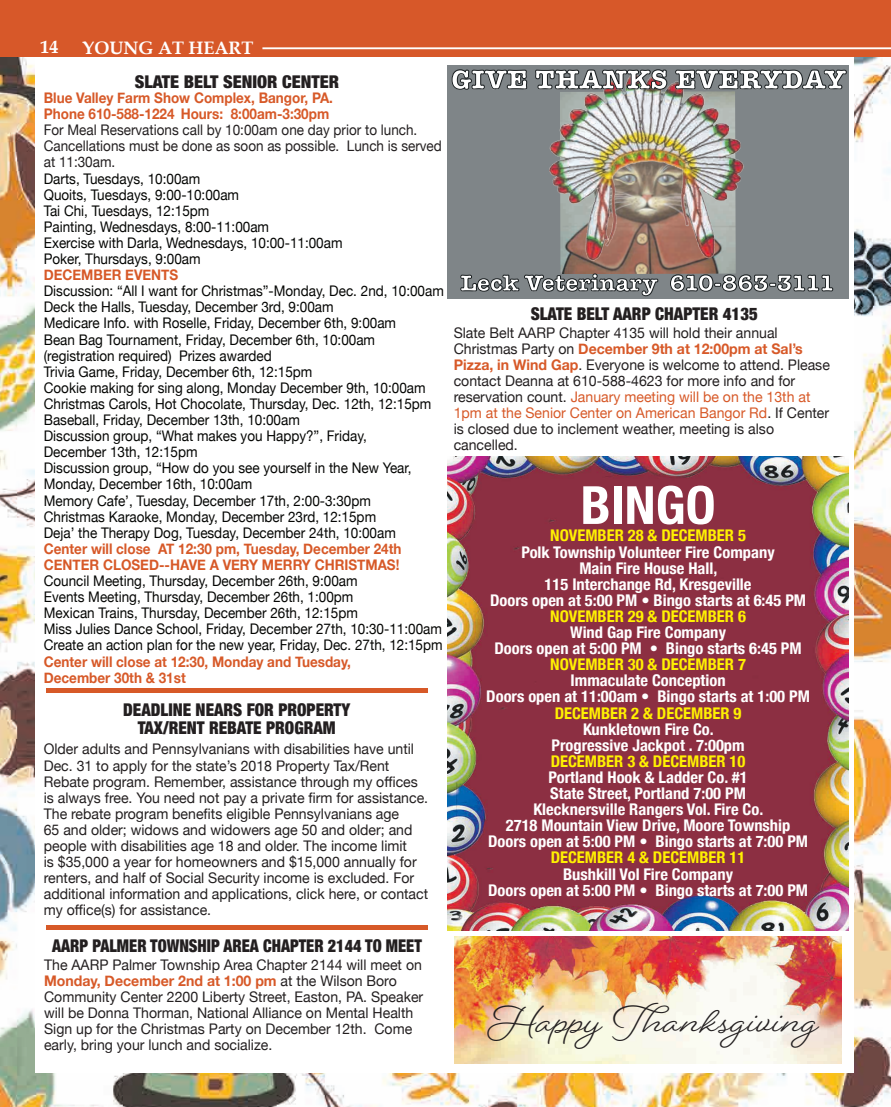
<style>
.page{position:relative;width:891px;height:1107px;background:#fff}
.page>*{position:absolute;margin:0;border:0;box-sizing:border-box;transform-origin:0 0}
.t1{font:700 condensed 52.65px "Helvetica Neue";color:#fff}
.t2{font:700 39.45px "Beloved Script";letter-spacing:.015em;color:#231f20;scale:1.13 1}
.t3{font:700 27.75px "American Typewriter";color:#fff}
.t4{font:700 23.4px "American Typewriter";color:#fff}
.t5{font:700 18px "Book Antiqua";color:#fff}
.t6{font:900 condensed 17.55px/17.5px "Helvetica Neue";color:#231f20;text-align:center;scale:.96 1}
.t7{font:900 condensed 17.55px "Helvetica Neue";color:#231f20;scale:.92 1}
.t8{font:900 condensed 17.55px "Helvetica Neue";color:#231f20}
.t9{font:700 condensed 16.05px/16px "Helvetica Neue";color:#fff;text-align:center}
.t10{font:700 condensed 16.05px "Helvetica Neue";color:#fff101}
.t11{font:14.7px/16px "Helvetica Neue";color:#231f20;scale:.96 1}
.t12{font:14.7px/16px "Helvetica Neue";color:#040503;scale:.92 1}
.t13{font:700 14.7px/16px "Helvetica Neue";color:#d75928;scale:.92 1}
.t14{font:14.7px/16px "Helvetica Neue";color:#231f20;scale:.92 1}
.s1{font-weight:700;color:#d75928}
.s2{color:#d75928}
</style>
<div class="page">
<img style="left:0;top:57px;width:891px;height:1050px">
<div style="left:35px;top:34px;width:819px;height:1039px;background:#fff"></div>
<div style="left:0;top:0;width:891px;height:57px;background:#d75829"></div>
<hr style="left:262px;top:47px;width:629px;height:2px;background:#fff">
<hr style="left:46px;top:688px;width:382px;height:4px;background:#d75928">
<img style="left:447px;top:456px;width:402px;height:475px">
<hr style="left:46px;top:926px;width:382px;height:4px;background:#d75928">
<div style="left:447px;top:65px;width:402px;height:234px;background:#7f8588"></div>
<img style="left:560px;top:265px;width:176px;height:9px">
<svg style="left:460px;top:273px;width:199px;height:24px"></svg>
<svg style="left:670px;top:274px;width:164px;height:18px"></svg>
<img style="left:549px;top:82px;width:195px;height:183px">
<svg style="left:451px;top:69px;width:76px;height:21px"></svg>
<svg style="left:535px;top:69px;width:133px;height:21px"></svg>
<svg style="left:675px;top:69px;width:172px;height:21px"></svg>
<img style="left:454px;top:936px;width:388px;height:128px">
<p class="t5" style="left:40px;top:35px;width:19px">14</p>
<p class="t5" style="left:83px;top:35px;width:172px">YOUNG AT HEART</p>
<p class="t8" style="left:135px;top:67px;width:206px">SLATE BELT SENIOR CENTER</p>
<p class="t13" style="left:44px;top:90px;width:316px">Blue Valley Farm Show Complex, Bangor, PA.<br>Phone 610-588-1224 Hours: 8:00am-3:30pm</p>
<p class="t14" style="left:44px;top:123px;width:434px">For Meal Reservations call by 10:00am one day prior to lunch.<br>Cancellations must be done as soon as possible. Lunch is served at 11:30am.</p>
<p class="t12" style="left:44px;top:171px;width:326px">Darts, Tuesdays, 10:00am<br>Quoits, Tuesdays, 9:00-10:00am<br>Tai Chi, Tuesdays, 12:15pm<br>Painting, Wednesdays, 8:00-11:00am<br>Exercise with Darla, Wednesdays, 10:00-11:00am Poker, Thursdays, 9:00am</p>
<p class="t13" style="left:44px;top:267px;width:148px">DECEMBER EVENTS</p>
<p class="t12" style="left:44px;top:284px;width:436px">Discussion: “All I want for Christmas”-Monday, Dec. 2nd, 10:00am Deck the Halls, Tuesday, December 3rd, 9:00am<br>Medicare Info. with Roselle, Friday, December 6th, 9:00am<br>Bean Bag Tournament, Friday, December 6th, 10:00am (registration required) Prizes awarded<br>Trivia Game, Friday, December 6th, 12:15pm<br>Cookie making for sing along, Monday December 9th, 10:00am Christmas Carols, Hot Chocolate, Thursday, Dec. 12th, 12:15pm Baseball, Friday, December 13th, 10:00am<br>Discussion group, “What makes you Happy?”, Friday,<br>December 13th, 12:15pm<br>Discussion group, “How do you see yourself in the New Year, Monday, December 16th, 10:00am<br>Memory Cafe’, Tuesday, December 17th, 2:00-3:30pm<br>Christmas Karaoke, Monday, December 23rd, 12:15pm<br>Deja’ the Therapy Dog, Tuesday, December 24th, 10:00am</p>
<p class="t13" style="left:44px;top:541px;width:390px">Center will close AT 12:30 pm, Tuesday, December 24th<br>CENTER CLOSED--HAVE A VERY MERRY CHRISTMAS!</p>
<p class="t12" style="left:44px;top:574px;width:435px">Council Meeting, Thursday, December 26th, 9:00am<br>Events Meeting, Thursday, December 26th, 1:00pm<br>Mexican Trains, Thursday, December 26th, 12:15pm<br>Miss Julies Dance School, Friday, December 27th, 10:30-11:00am Create an action plan for the new year, Friday, Dec. 27th, 12:15pm</p>
<p class="t13" style="left:44px;top:654px;width:335px">Center will close at 12:30, Monday and Tuesday,<br>December 30th &amp; 31st</p>
<p class="t6" style="left:123px;top:700px;width:238px">DEADLINE NEARS FOR PROPERTY<br>TAX/RENT REBATE PROGRAM</p>
<p class="t11" style="left:44px;top:742px;width:402px">Older adults and Pennsylvanians with disabilities have until Dec. 31 to apply for the state’s 2018 Property Tax/Rent Rebate program. Remember, assistance through my offices is always free. You need not pay a private firm for assistance.<br>The rebate program benefits eligible Pennsylvanians age<br>65 and older; widows and widowers age 50 and older; and people with disabilities age 18 and older. The income limit<br>is $35,000 a year for homeowners and $15,000 annually for renters, and half of Social Security income is excluded. For additional information and applications, click here, or contact my office(s) for assistance.</p>
<p class="t7" style="left:52px;top:931px;width:403px">AARP PALMER TOWNSHIP AREA CHAPTER 2144 TO MEET</p>
<p class="t11" style="left:44px;top:958px;width:397px">The AARP Palmer Township Area Chapter 2144 will meet on <span class="s1">Monday, December 2nd at 1:00 pm</span> at the Wilson Boro Community Center 2200 Liberty Street, Easton, PA. Speaker will be Donna Thorman, National Alliance on Mental Health Sign up for the Christmas Party on December 12th. Come early, bring your lunch and socialize.</p>
<h3 class="t3" style="left:451px;top:56px;width:396px">GIVE THANKS EVERYDAY</h3>
<h3 class="t4" style="left:460px;top:263px;width:376px">Leck Veterinary 610-863-3111</h3>
<p class="t6" style="left:531px;top:304px;width:238px">SLATE BELT AARP CHAPTER 4135</p>
<p class="t11" style="left:454px;top:325px;width:393px">Slate Belt AARP Chapter 4135 will hold their annual Christmas Party on <span class="s1">December 9th at 12:00pm at Sal’s Pizza, in Wind Gap</span>. Everyone is welcome to attend. Please contact Deanna at 610-588-4623 for more info and for reservation count. <span class="s2">January meeting will be on the 13th at 1pm at the Senior Center on American Bangor Rd</span>. If Center is closed due to inclement weather, meeting is also cancelled.</p>
<h1 class="t1" style="left:581px;top:461px;width:136px">BINGO</h1>
<p class="t10" style="left:550px;top:522px;width:197px">NOVEMBER 28 &amp; DECEMBER 5</p>
<p class="t9" style="left:490px;top:543px;width:318px">Polk Township Volunteer Fire Company<br>Main Fire House Hall,<br>115 Interchange Rd, Kresgeville<br>Doors open at 5:00 PM • Bingo starts at 6:45 PM</p>
<p class="t10" style="left:550px;top:603px;width:197px">NOVEMBER 29 &amp; DECEMBER 6</p>
<p class="t9" style="left:495px;top:623px;width:309px">Wind Gap Fire Company<br>Doors open at 5:00 PM • Bingo starts 6:45 PM</p>
<p class="t10" style="left:550px;top:651px;width:197px">NOVEMBER 30 &amp; DECEMBER 7</p>
<p class="t9" style="left:486px;top:672px;width:325px">Immaculate Conception<br>Doors open at 11:00am • Bingo starts at 1:00 PM</p>
<p class="t10" style="left:555px;top:700px;width:188px">DECEMBER 2 &amp; DECEMBER 9</p>
<p class="t9" style="left:552px;top:720px;width:195px">Kunkletown Fire Co.<br>Progressive Jackpot . 7:00pm</p>
<p class="t10" style="left:551px;top:748px;width:196px">DECEMBER 3 &amp; DECEMBER 10</p>
<p class="t9" style="left:488px;top:768px;width:322px">Portland Hook &amp; Ladder Co. #1<br>State Street, Portland 7:00 PM<br>Klecknersville Rangers Vol. Fire Co.<br>2718 Mountain View Drive, Moore Township Doors open at 5:00 PM • Bingo starts at 7:00 PM</p>
<p class="t10" style="left:551px;top:844px;width:196px">DECEMBER 4 &amp; DECEMBER 11</p>
<p class="t9" style="left:488px;top:865px;width:322px">Bushkill Vol Fire Company<br>Doors open at 5:00 PM • Bingo starts at 7:00 PM</p>
<h2 class="t2" style="left:490px;top:995px;width:292px">Happy Thanksgiving</h2>
</div>
